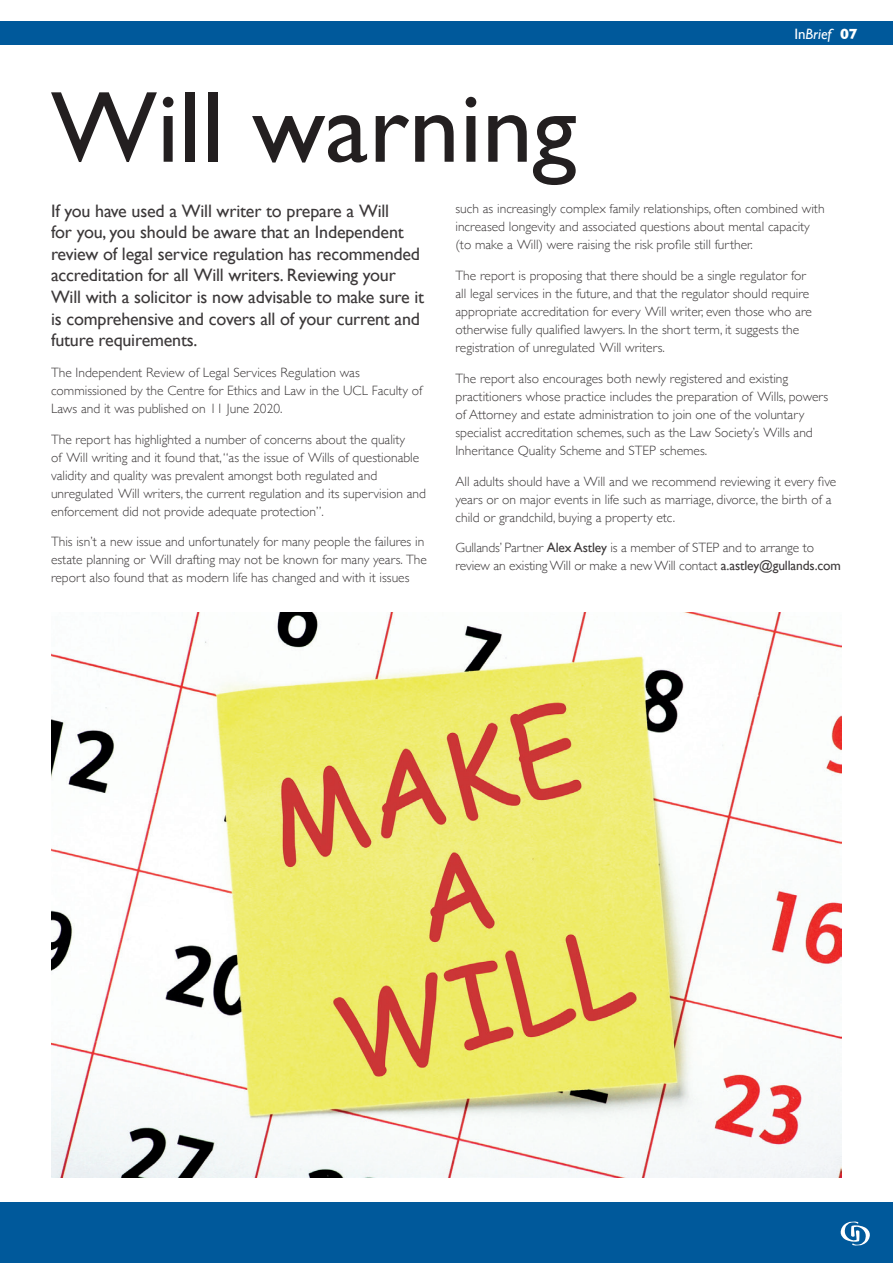
<style>
.page{position:relative;width:893px;height:1263px;background:#fff}
.page>*{position:absolute;margin:0;border:0;box-sizing:border-box;transform-origin:0 0}
.t1{font:101.7px "Gill Sans";color:#231f20}
.t2{font:18px/21.6px "Gill Sans";letter-spacing:-.01em;color:#231f20}
.t3{font:italic 15px "Gill Sans";color:#fff}
.t4{font:300 13.5px/18px "Gill Sans";color:#231f20}
.s1{font-style:normal}
.s2{font-weight:700;font-style:normal}
.s3{font-weight:400}
</style>
<div class="page">
<img style="left:51px;top:612px;width:791px;height:566px">
<div style="left:0;top:22px;width:893px;height:23px;background:#00599b"></div>
<div style="left:0;top:1202px;width:893px;height:61px;background:#00599b"></div>
<svg style="left:840px;top:1221px;width:30px;height:25px"></svg>
<p class="t1" style="left:51px;top:68px;width:527px">Will warning</p>
<p class="t3" style="left:794px;top:25px;width:65px"><span class="s1">In</span>Brief <span class="s2">07</span></p>
<p class="t2" style="left:51px;top:199px;width:375px">If you have used a Will writer to prepare a Will<br>for you, you should be aware that an Independent review of legal service regulation has recommended accreditation for all Will writers. Reviewing your Will with a solicitor is now advisable to make sure it is comprehensive and covers all of your current and future requirements.</p>
<p class="t4" style="left:51px;top:363px;width:373px">The Independent Review of Legal Services Regulation was commissioned by the Centre for Ethics and Law in the UCL Faculty of<br>Laws and it was published on 11 June 2020.</p>
<p class="t4" style="left:51px;top:430px;width:376px">The report has highlighted a number of concerns about the quality<br>of Will writing and it found that, “as the issue of Wills of questionable validity and quality was prevalent amongst both regulated and unregulated Will writers, the current regulation and its supervision and enforcement did not provide adequate protection”.</p>
<p class="t4" style="left:51px;top:532px;width:377px">This isn’t a new issue and unfortunately for many people the failures in estate planning or Will drafting may not be known for many years. The report also found that as modern life has changed and with it issues</p>
<p class="t4" style="left:455px;top:199px;width:371px">such as increasingly complex family relationships, often combined with increased longevity and associated questions about mental capacity (to make a Will) were raising the risk profile still further.</p>
<p class="t4" style="left:455px;top:266px;width:358px">The report is proposing that there should be a single regulator for all legal services in the future, and that the regulator should require appropriate accreditation for every Will writer, even those who are otherwise fully qualified lawyers. In the short term, it suggests the registration of unregulated Will writers.</p>
<p class="t4" style="left:455px;top:369px;width:374px">The report also encourages both newly registered and existing practitioners whose practice includes the preparation of Wills, powers of Attorney and estate administration to join one of the voluntary specialist accreditation schemes, such as the Law Society’s Wills and Inheritance Quality Scheme and STEP schemes.</p>
<p class="t4" style="left:455px;top:472px;width:382px">All adults should have a Will and we recommend reviewing it every five years or on major events in life such as marriage, divorce, the birth of a child or grandchild, buying a property etc.</p>
<p class="t4" style="left:455px;top:538px;width:387px">Gullands’ Partner <span class="s3">Alex Astley</span> is a member of STEP and to arrange to review an existing Will or make a new Will contact <span class="s3">a.astley@gullands.com</span></p>
</div>
